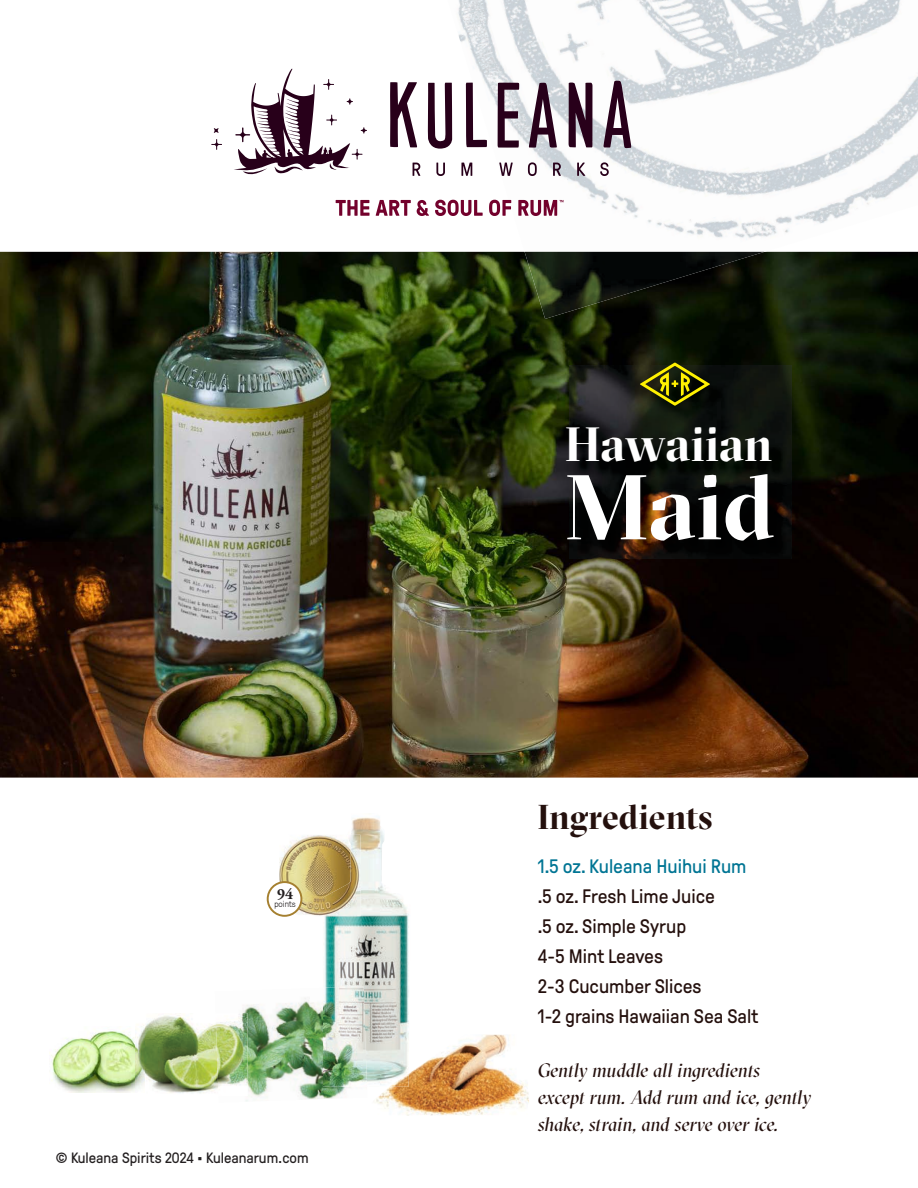
<style>
.page{position:relative;width:918px;height:1188px;background:#fff}
.page>*{position:absolute;margin:0;border:0;box-sizing:border-box;transform-origin:0 0}
.t1{font:700 91.5px "GT Sectra Display Trial";color:#fff}
.t2{font:700 48px "GT Sectra Display Trial";color:#fff}
.t3{font:700 34.5px "GT Sectra Display Trial";color:#24100d}
.t4{font:19.5px/30px "GT Pressura Pro Trial";color:#24100d}
.t5{font:italic 19.5px/27px "GT Sectra Display Trial";letter-spacing:-.01em;color:#24100d}
.t6{font:19.5px "GT Pressura Pro Trial";color:#007594}
.t7{font:700 15.6px "Adobe Garamond Pro";color:#231f20}
.t8{font:15px "GT Pressura";color:#231f20}
.t9{font:300 8.7px "GT Pressura";letter-spacing:-.01em;color:#231f20}
</style>
<div class="page">
<img style="left:0;top:252px;width:918px;height:526px">
<img style="left:570px;top:365px;width:222px;height:193px">
<svg style="left:640px;top:363px;width:70px;height:43px;background:#4b4b09"></svg>
<img style="left:448px;top:0;width:208px;height:252px">
<img style="left:656px;top:0;width:224px;height:252px">
<img style="left:813px;top:0;width:105px;height:217px">
<img style="left:601px;top:215px;width:133px;height:37px">
<img style="left:525px;top:252px;width:240px;height:67px">
<img style="left:324px;top:817px;width:85px;height:217px">
<img style="left:279px;top:835px;width:44px;height:81px">
<img style="left:323px;top:835px;width:38px;height:81px">
<div style="left:268px;top:882px;width:33px;height:34px;background:#fff;border-radius:50%"></div>
<div style="left:267px;top:881px;width:35px;height:36px;border:2px solid #a58030;border-radius:50%"></div>
<img style="left:51px;top:1031px;width:84px;height:61px">
<img style="left:242px;top:998px;width:110px;height:103px">
<img style="left:323px;top:986px;width:44px;height:101px">
<img style="left:366px;top:1034px;width:163px;height:82px">
<img style="left:389px;top:1073px;width:20px;height:14px">
<img style="left:135px;top:1015px;width:81px;height:78px">
<img style="left:216px;top:1013px;width:32px;height:83px">
<svg style="left:211px;top:139px;width:11px;height:11px"></svg>
<svg style="left:214px;top:128px;width:5px;height:5px"></svg>
<svg style="left:234px;top:69px;width:133px;height:106px"></svg>
<svg style="left:413px;top:163px;width:7px;height:13px"></svg>
<svg style="left:436px;top:163px;width:9px;height:13px"></svg>
<svg style="left:461px;top:163px;width:11px;height:13px"></svg>
<svg style="left:499px;top:163px;width:14px;height:13px"></svg>
<svg style="left:528px;top:162px;width:9px;height:14px"></svg>
<svg style="left:553px;top:163px;width:8px;height:13px"></svg>
<svg style="left:577px;top:163px;width:8px;height:13px"></svg>
<svg style="left:600px;top:162px;width:9px;height:14px"></svg>
<svg style="left:529px;top:83px;width:28px;height:65px"></svg>
<svg style="left:603px;top:80px;width:28px;height:68px"></svg>
<svg style="left:569px;top:83px;width:23px;height:64px"></svg>
<svg style="left:497px;top:82px;width:22px;height:66px"></svg>
<svg style="left:390px;top:82px;width:27px;height:65px"></svg>
<svg style="left:466px;top:83px;width:21px;height:64px"></svg>
<svg style="left:428px;top:83px;width:24px;height:66px"></svg>
<svg style="left:336px;top:200px;width:227px;height:16px"></svg>
<p class="t7" style="left:277px;top:885px;width:18px">94</p>
<p class="t9" style="left:274px;top:898px;width:23px">points</p>
<p class="t8" style="left:56px;top:1147px;width:254px">© Kuleana Spirits 2024 • Kuleanarum.com</p>
<h2 class="t2" style="left:565px;top:427px;width:209px">Hawaiian</h2>
<h1 class="t1" style="left:565px;top:473px;width:212px">Maid</h1>
<h3 class="t3" style="left:538px;top:805px;width:176px">Ingredients</h3>
<p class="t6" style="left:538px;top:859px;width:210px">1.5 oz. Kuleana Huihui Rum</p>
<p class="t4" style="left:538px;top:883px;width:222px">.5 oz. Fresh Lime Juice<br>.5 oz. Simple Syrup<br>4-5 Mint Leaves<br>2-3 Cucumber Slices<br>1-2 grains Hawaiian Sea Salt</p>
<p class="t5" style="left:538px;top:1059px;width:275px">Gently muddle all ingredients except rum. Add rum and ice, gently shake, strain, and serve over ice.</p>
</div>
